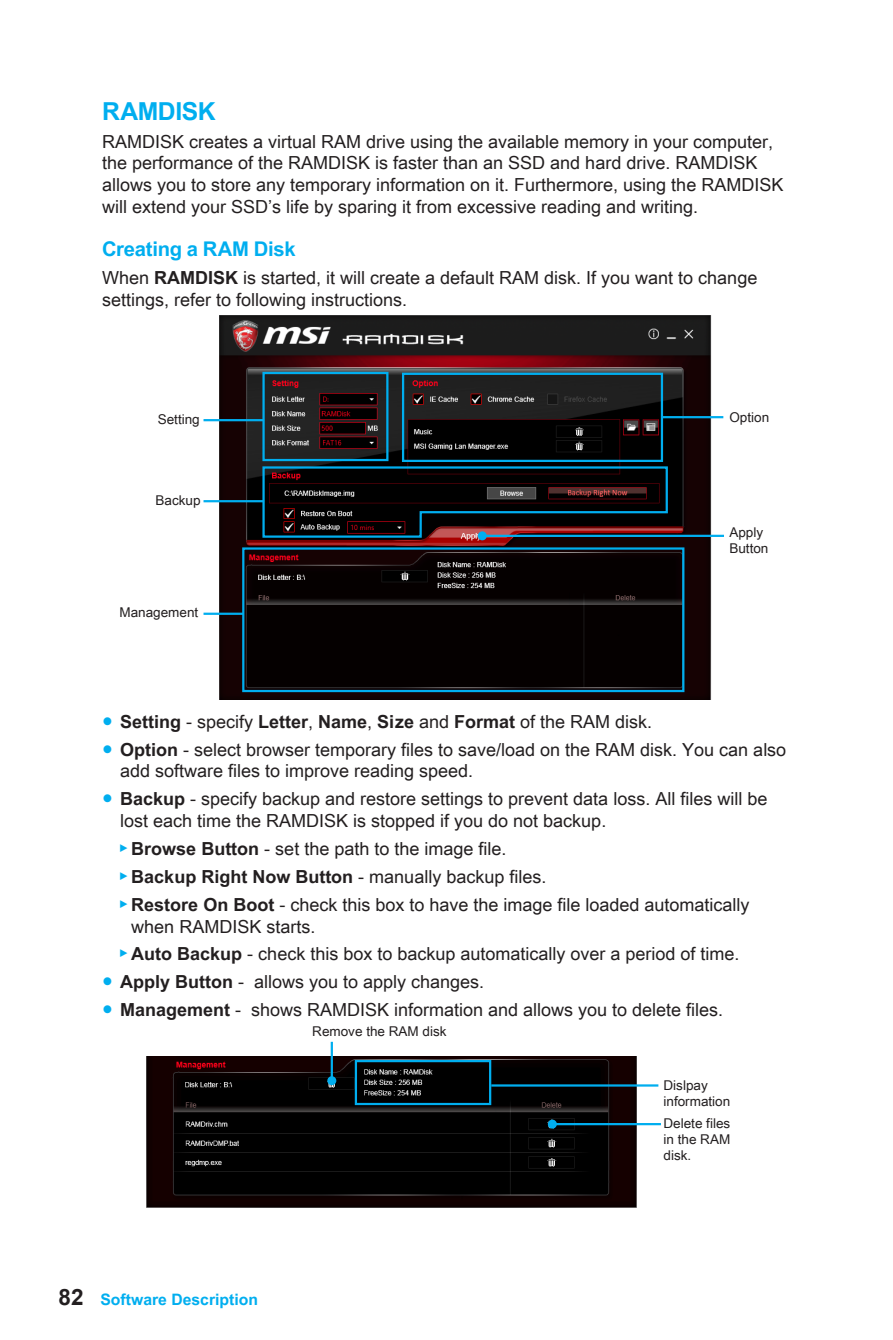
<style>
.page{position:relative;width:893px;height:1340px;background:#fff}
.page>*{position:absolute;margin:0;border:0;box-sizing:border-box;transform-origin:0 0}
.t1{font:700 24.75px "Arial Unicode MS";letter-spacing:-.015em;color:#00aeef}
.t2{font:700 20.25px "Arial Unicode MS";letter-spacing:-.01em;color:#00aeef}
.t3{font:18px/21.6px "Arial Unicode MS";color:#231f20}
.t4{font:700 18px "Arial Unicode MS";color:#231f20}
.t5{font:700 15.75px "Arial Unicode MS";color:#00aeef}
.t6{font:13.5px/16.2px "Arial Unicode MS";color:#231f20}
.s1{font-weight:700}
.s2{font-weight:400;color:#00aeef}
.s3{font-weight:400}
.s4{color:#00aeef}
.s5{font-family:"Arial";font-size:22.5px;color:#231f20}
</style>
<div class="page">
<img style="left:219px;top:316px;width:492px;height:383px">
<div style="left:262px;top:372px;width:126px;height:89px;border:2px solid #00aeef"></div>
<div style="left:402px;top:373px;width:261px;height:89px;border:2px solid #00aeef"></div>
<svg style="left:261px;top:465px;width:408px;height:74px;background:#17161b"></svg>
<div style="left:242px;top:547px;width:442px;height:145px;border:2px solid #00aeef"></div>
<hr style="left:204px;top:419px;width:60px;height:2px;background:#00aeef">
<hr style="left:663px;top:416px;width:60px;height:2px;background:#00aeef">
<hr style="left:204px;top:500px;width:60px;height:2px;background:#00aeef">
<hr style="left:204px;top:612px;width:39px;height:3px;background:#00aeef">
<hr style="left:482px;top:534px;width:242px;height:3px;background:#00aeef">
<div style="left:478px;top:531px;width:9px;height:9px;background:#00aeef;border-radius:50%"></div>
<img style="left:147px;top:1056px;width:490px;height:151px">
<hr style="left:552px;top:1122px;width:109px;height:3px;background:#00aeef">
<div style="left:548px;top:1119px;width:9px;height:9px;background:#00aeef;border-radius:50%"></div>
<hr style="left:331px;top:1041px;width:2px;height:39px;background:#00aeef">
<div style="left:327px;top:1076px;width:9px;height:9px;background:#00aeef;border-radius:50%"></div>
<div style="left:355px;top:1059px;width:136px;height:46px;border:2px solid #00aeef"></div>
<hr style="left:491px;top:1084px;width:167px;height:2px;background:#00aeef">
<h1 class="t1" style="left:102px;top:93px;width:115px">RAMDISK</h1>
<p class="t3" style="left:102px;top:130px;width:683px">RAMDISK creates a virtual RAM drive using the available memory in your computer, the performance of the RAMDISK is faster than an SSD and hard drive. RAMDISK allows you to store any temporary information on it. Furthermore, using the RAMDISK will extend your SSD’s life by sparing it from excessive reading and writing.</p>
<p class="t2" style="left:102px;top:234px;width:195px">Creating a RAM Disk</p>
<p class="t3" style="left:102px;top:266px;width:657px">When <span class="s1">RAMDISK</span> is started, it will create a default RAM disk. If you want to change settings, refer to following instructions.</p>
<p class="t6" style="left:158px;top:410px;width:44px">Setting</p>
<p class="t6" style="left:156px;top:491px;width:47px">Backup</p>
<p class="t6" style="left:120px;top:604px;width:80px">Management</p>
<p class="t6" style="left:729px;top:409px;width:41px">Option</p>
<p class="t6" style="left:729px;top:523px;width:41px">Apply<br>Button</p>
<p class="t4" style="left:102px;top:708px;width:552px"><span class="s2">●</span> Setting <span class="s3">- specify</span> Letter<span class="s3">,</span> Name<span class="s3">,</span> Size <span class="s3">and</span> Format <span class="s3">of the RAM disk.</span></p>
<p class="t3" style="left:120px;top:738px;width:668px;text-indent:-18px"><span class="s4">●</span> <span class="s1">Option</span> - select browser temporary files to save/load on the RAM disk. You can also add software files to improve reading speed.</p>
<p class="t3" style="left:120px;top:787px;width:649px;text-indent:-18px"><span class="s4">●</span> <span class="s1">Backup</span> - specify backup and restore settings to prevent data loss. All files will be lost each time the RAMDISK is stopped if you do not backup.</p>
<p class="t3" style="left:118px;top:834px;width:633px;line-height:27.9px"><span class="s4">▶</span> <span class="s1">Browse Button</span> - set the path to the image file.<br><span class="s4">▶</span> <span class="s1">Backup Right Now Button</span> - manually backup files.<br><span class="s4">▶</span> <span class="s1">Restore On Boot</span> - check this box to have the image file loaded automatically</p>
<p class="t3" style="left:118px;top:911px;width:623px;line-height:27.9px;text-indent:14px">when RAMDISK starts.<br><span class="s4">▶</span> <span class="s1">Auto Backup</span> - check this box to backup automatically over a period of time.</p>
<p class="t3" style="left:102px;top:970px;width:384px"><span class="s4">●</span> <span class="s1">Apply Button</span> - allows you to apply changes.</p>
<p class="t3" style="left:102px;top:998px;width:623px"><span class="s4">●</span> <span class="s1">Management</span> - shows RAMDISK information and allows you to delete files.</p>
<p class="t6" style="left:312px;top:1023px;width:136px">Remove the RAM disk</p>
<p class="t5" style="left:58px;top:1287px;width:201px"><span class="s5">82</span> Software Description</p>
<p class="t6" style="left:663px;top:1076px;width:68px">Dislpay information</p>
<p class="t6" style="left:663px;top:1114px;width:68px;text-align:justify">Delete files in the RAM disk.</p>
</div>
